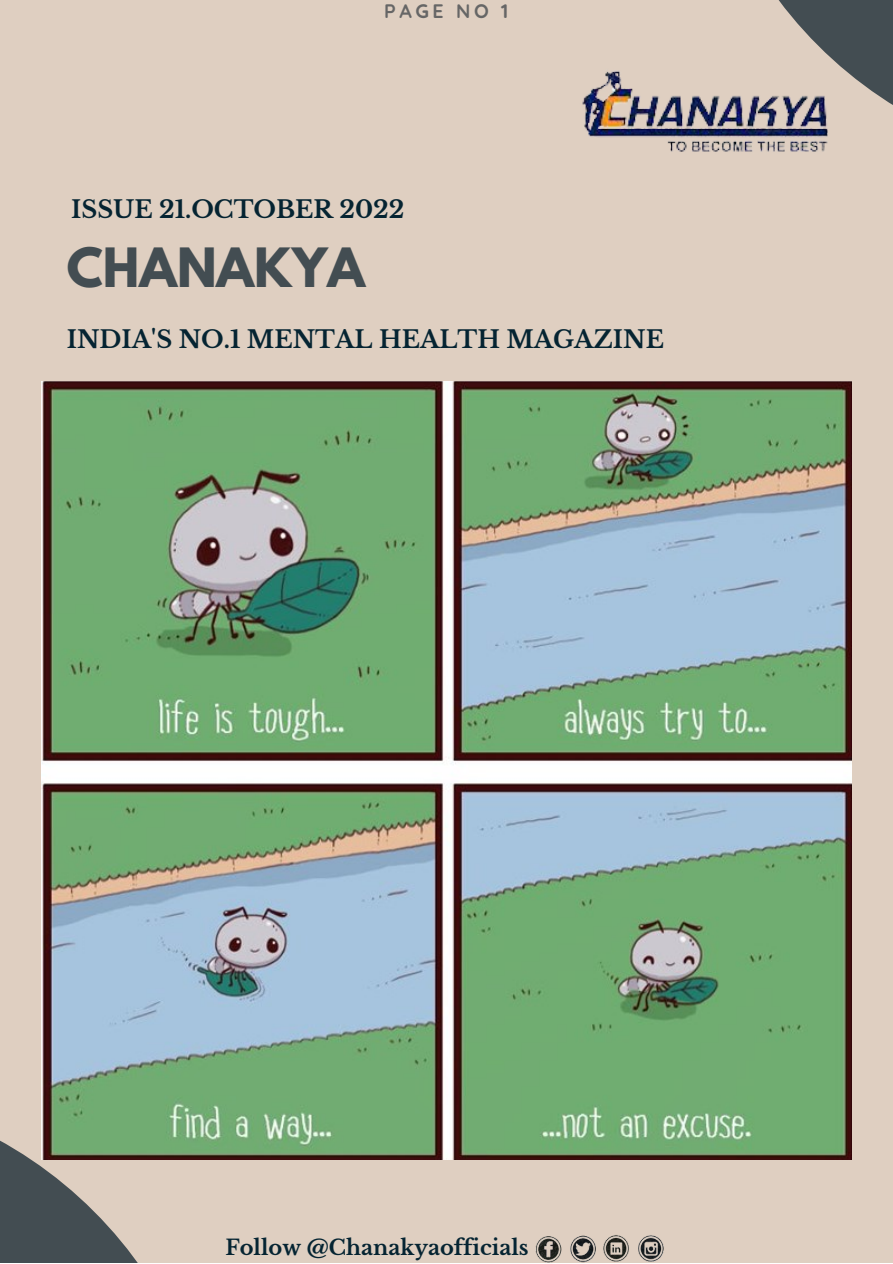
<style>
.page{position:relative;width:893px;height:1264px;background:#fff}
.page>*{position:absolute;margin:0;border:0;box-sizing:border-box;transform-origin:0 0}
.t1{font:700 48px "League Spartan";color:#434d52}
.t2{font:700 24px "Libre Baskerville";color:#052432}
.t3{font:700 21px "Libre Baskerville";color:#052432}
.t4{font:700 19.5px "Quicksand";letter-spacing:.18em;color:#666}
</style>
<div class="page">
<div style="left:0;top:0;width:892px;height:1262px;background:#dfcfc1"></div>
<svg style="left:0;top:1140px;width:217px;height:122px"></svg>
<img style="left:582px;top:0;width:310px;height:152px">
<img style="left:535px;top:1235px;width:129px;height:27px">
<img style="left:41px;top:381px;width:810px;height:778px">
<p class="t4" style="left:384px;top:-1px;width:126px">PAGE NO 1</p>
<p class="t2" style="left:71px;top:195px;width:335px">ISSUE 21.OCTOBER 2022</p>
<h1 class="t1" style="left:67px;top:244px;width:300px">CHANAKYA</h1>
<p class="t2" style="left:67px;top:324px;width:598px">INDIA'S NO.1 MENTAL HEALTH MAGAZINE</p>
<p class="t3" style="left:225px;top:1234px;width:305px">Follow @Chanakyaofficials</p>
</div>
